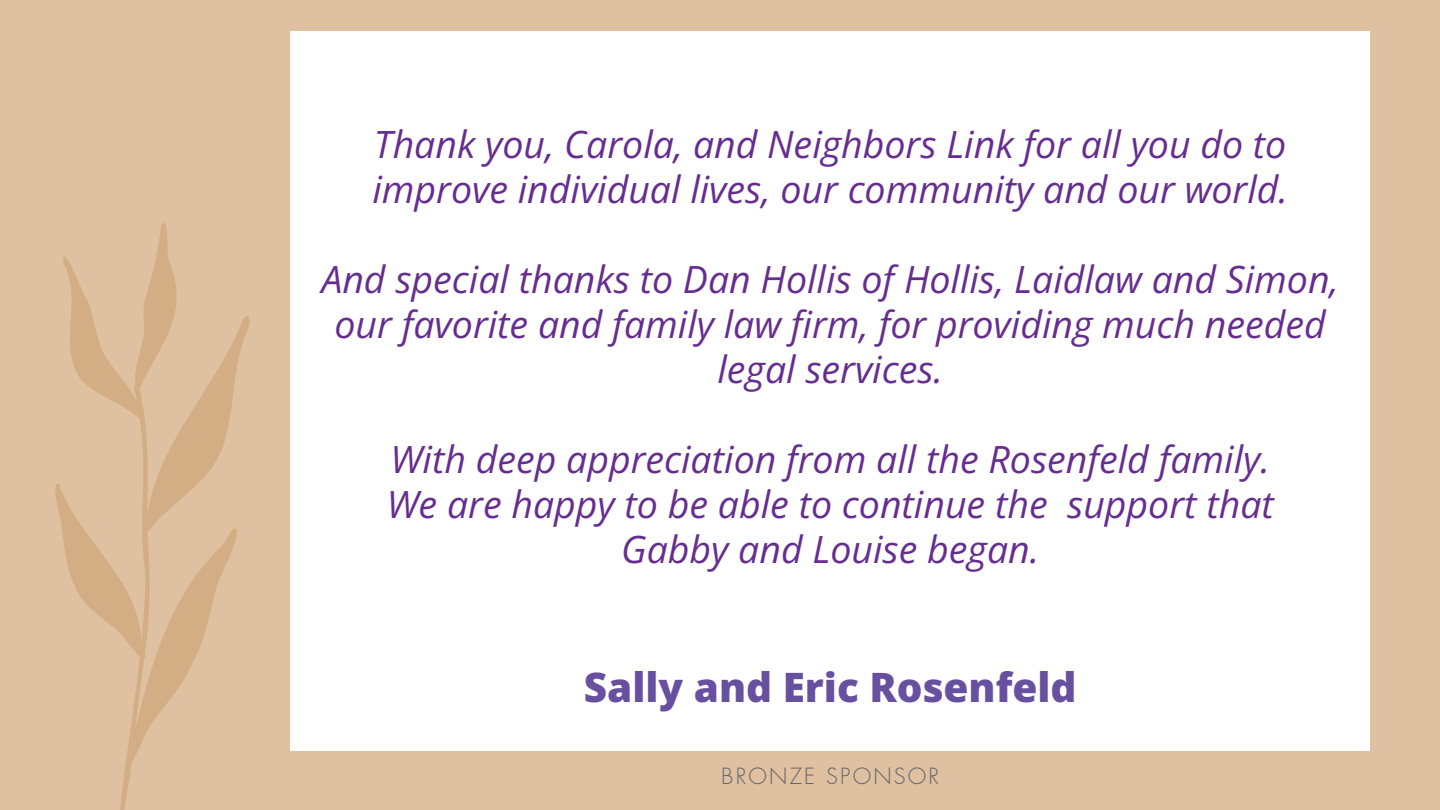
<style>
.page{position:relative;width:1440px;height:810px;background:#dfc1a2}
.page>*{position:absolute;margin:0;border:0;box-sizing:border-box;transform-origin:0 0}
.FP_Body_copy{font:40.5px "Open Sans";color:#6850a1}
.t1{font:italic 37.5px/45px "Open Sans";color:#652d90}
.t2{font:300 21.75px "Futura Std";letter-spacing:.1em;color:#666}
</style>
<div class="page">
<div style="left:290px;top:32px;width:1080px;height:720px;background:#fff"></div>
<svg style="left:55px;top:223px;width:195px;height:587px"></svg>
<p class="t1" style="left:372px;top:121px;width:917px">Thank you, Carola, and Neighbors Link for all you do to improve individual lives, our community and our world.</p>
<p class="t1" style="left:321px;top:256px;width:1019px;text-align:center">And special thanks to Dan Hollis of Hollis, Laidlaw and Simon, our favorite and family law firm, for providing much needed legal services.</p>
<p class="t1" style="left:391px;top:436px;width:881px">With deep appreciation from all the Rosenfeld family.</p>
<p class="t1" style="left:387px;top:481px;width:889px">We are happy to be able to continue the support that</p>
<p class="t1" style="left:621px;top:526px;width:419px">Gabby and Louise began.</p>
<p class="FP_Body_copy" style="left:584px;top:659px;width:494px">Sally and Eric Rosenfeld</p>
<p class="t2" style="left:721px;top:763px;width:220px">BRONZE SPONSOR</p>
</div>
